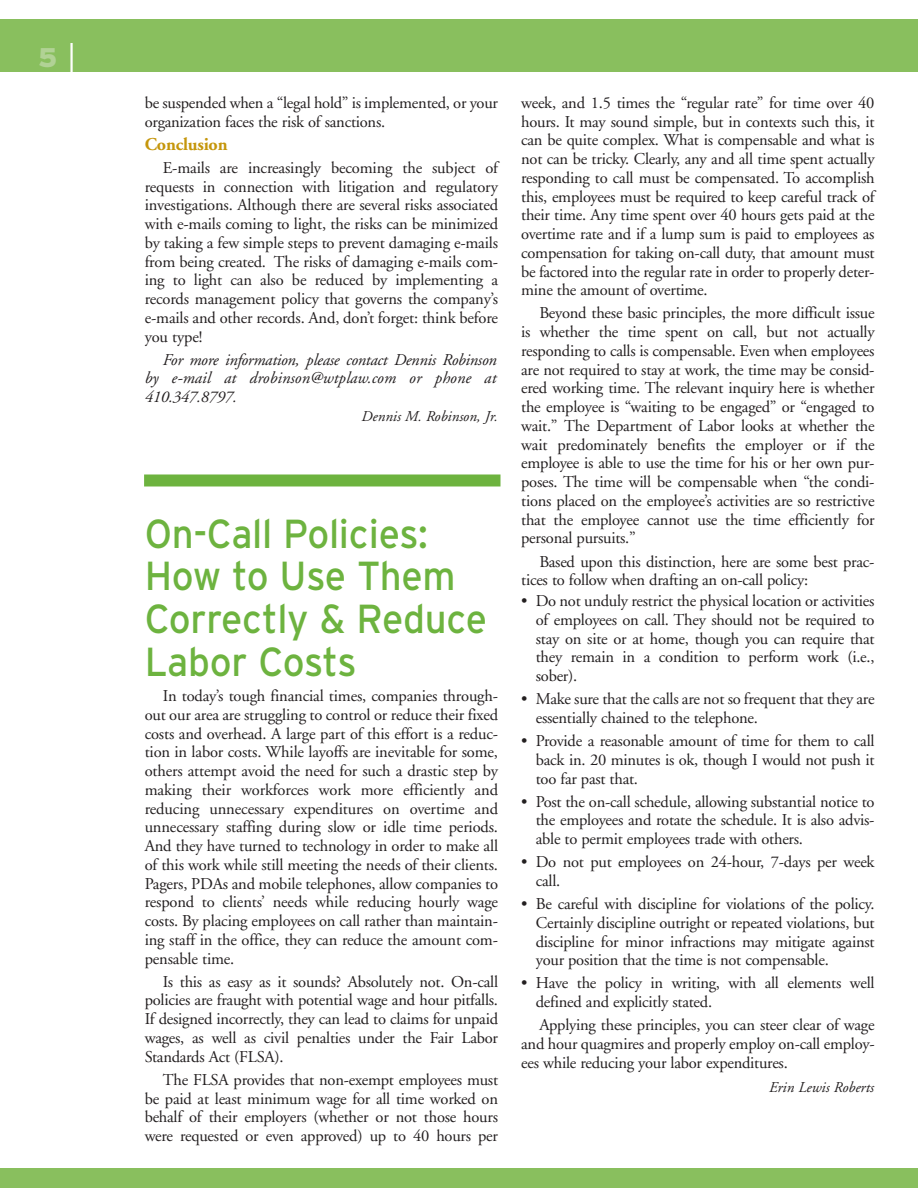
<style>
.page{position:relative;width:918px;height:1188px;background:#fff}
.page>*{position:absolute;margin:0;border:0;box-sizing:border-box;transform-origin:0 0}
.t1{font:40.5px/42.8px "Interstate";letter-spacing:-.005em;color:#6db33f;scale:.95 1}
.t2{font:900 27px "Interstate";color:#b1d295}
.t3{font:700 18px "Adobe Garamond";letter-spacing:-.01em;color:#c5960b}
.t4{font:16.5px/18.8px "Adobe Garamond";letter-spacing:-.015em;color:#231f20;text-align:justify}
.t5{font:italic 16.5px/18.8px "Adobe Garamond";letter-spacing:.005em;color:#231f20;text-align:justify}
.t6{font:italic 15px "Adobe Garamond";color:#231f20}
.s1{font-weight:300;font-size:30px;color:#fff}
</style>
<div class="page">
<div style="left:0;top:19px;width:918px;height:52px;background:#89bf5e"></div>
<div style="left:0;top:1168px;width:918px;height:20px;background:#89bf5e"></div>
<div style="left:144px;top:474px;width:357px;height:12px;background:#6db33f"></div>
<h2 class="t2" style="left:38px;top:47px;width:40px">5 <span class="s1">|</span></h2>
<p class="t4" style="left:145px;top:95px;width:355px">be suspended when a “legal hold” is implemented, or your organization faces the risk of sanctions.</p>
<p class="t3" style="left:145px;top:137px;width:84px">Conclusion</p>
<p class="t4" style="left:145px;top:160px;width:355px;text-indent:18px">E-mails are increasingly becoming the subject of requests in connection with litigation and regulatory investigations. Although there are several risks associated with e-mails coming to light, the risks can be minimized by taking a few simple steps to prevent damaging e-mails from being created. The risks of damaging e-mails com&shy;ing to light can also be reduced by implementing a records management policy that governs the company’s e-mails and other records. And, don’t forget: think before you type!</p>
<p class="t5" style="left:145px;top:352px;width:354px;text-indent:18px">For more information, please contact Dennis Robinson by e-mail at drobinson@wtplaw.com or phone at 410.347.8797.</p>
<p class="t6" style="left:362px;top:410px;width:138px">Dennis M. Robinson, Jr.</p>
<h1 class="t1" style="left:145px;top:516px;width:362px">On-Call Policies:<br>How to Use Them<br>Correctly &amp; Reduce<br>Labor Costs</h1>
<p class="t4" style="left:145px;top:688px;width:355px;text-indent:18px">In today’s tough financial times, companies through&shy;out our area are struggling to control or reduce their fixed costs and overhead. A large part of this effort is a reduc&shy;tion in labor costs. While layoffs are inevitable for some, others attempt avoid the need for such a drastic step by making their workforces work more efficiently and reducing unnecessary expenditures on overtime and unnecessary staffing during slow or idle time periods.<br>And they have turned to technology in order to make all of this work while still meeting the needs of their clients.<br>Pagers, PDAs and mobile telephones, allow companies to respond to clients’ needs while reducing hourly wage costs. By placing employees on call rather than maintain&shy;ing staff in the office, they can reduce the amount com&shy;pensable time.</p>
<p class="t4" style="left:145px;top:974px;width:355px;text-indent:18px">Is this as easy as it sounds? Absolutely not. On-call policies are fraught with potential wage and hour pitfalls.<br>If designed incorrectly, they can lead to claims for unpaid wages, as well as civil penalties under the Fair Labor Standards Act (FLSA).</p>
<p class="t4" style="left:145px;top:1072px;width:355px;text-indent:18px">The FLSA provides that non-exempt employees must be paid at least minimum wage for all time worked on behalf of their employers (whether or not those hours were requested or even approved) up to 40 hours per</p>
<p class="t4" style="left:521px;top:95px;width:355px">week, and 1.5 times the “regular rate” for time over 40 hours. It may sound simple, but in contexts such this, it can be quite complex. What is compensable and what is not can be tricky. Clearly, any and all time spent actually responding to call must be compensated. To accomplish this, employees must be required to keep careful track of their time. Any time spent over 40 hours gets paid at the overtime rate and if a lump sum is paid to employees as compensation for taking on-call duty, that amount must be factored into the regular rate in order to properly deter&shy;mine the amount of overtime.</p>
<p class="t4" style="left:521px;top:305px;width:355px;text-indent:18px">Beyond these basic principles, the more difficult issue is whether the time spent on call, but not actually responding to calls is compensable. Even when employees are not required to stay at work, the time may be consid&shy;ered working time. The relevant inquiry here is whether the employee is “waiting to be engaged” or “engaged to wait.” The Department of Labor looks at whether the wait predominately benefits the employer or if the employee is able to use the time for his or her own pur&shy;poses. The time will be compensable when “the condi&shy;tions placed on the employee’s activities are so restrictive that the employee cannot use the time efficiently for personal pursuits.”</p>
<p class="t4" style="left:521px;top:553px;width:355px;text-indent:18px">Based upon this distinction, here are some best prac&shy;tices to follow when drafting an on-call policy:</p>
<p class="t4" style="left:536px;top:593px;width:340px;text-indent:-15px">• Do not unduly restrict the physical location or activities of employees on call. They should not be required to stay on site or at home, though you can require that they remain in a condition to perform work (i.e., sober).</p>
<p class="t4" style="left:536px;top:691px;width:340px;text-indent:-15px">• Make sure that the calls are not so frequent that they are essentially chained to the telephone.</p>
<p class="t4" style="left:536px;top:733px;width:340px;text-indent:-15px">• Provide a reasonable amount of time for them to call back in. 20 minutes is ok, though I would not push it too far past that.</p>
<p class="t4" style="left:536px;top:794px;width:340px;text-indent:-15px">• Post the on-call schedule, allowing substantial notice to the employees and rotate the schedule. It is also advis&shy;able to permit employees trade with others.</p>
<p class="t4" style="left:536px;top:854px;width:340px;text-indent:-15px">• Do not put employees on 24-hour, 7-days per week call.</p>
<p class="t4" style="left:536px;top:896px;width:340px;text-indent:-15px">• Be careful with discipline for violations of the policy.<br>Certainly discipline outright or repeated violations, but discipline for minor infractions may mitigate against your position that the time is not compensable.</p>
<p class="t4" style="left:536px;top:975px;width:340px;text-indent:-15px">• Have the policy in writing, with all elements well defined and explicitly stated.</p>
<p class="t4" style="left:521px;top:1017px;width:355px;text-indent:18px">Applying these principles, you can steer clear of wage and hour quagmires and properly employ on-call employ&shy;ees while reducing your labor expenditures.</p>
<p class="t6" style="left:769px;top:1082px;width:106px">Erin Lewis Roberts</p>
</div>
